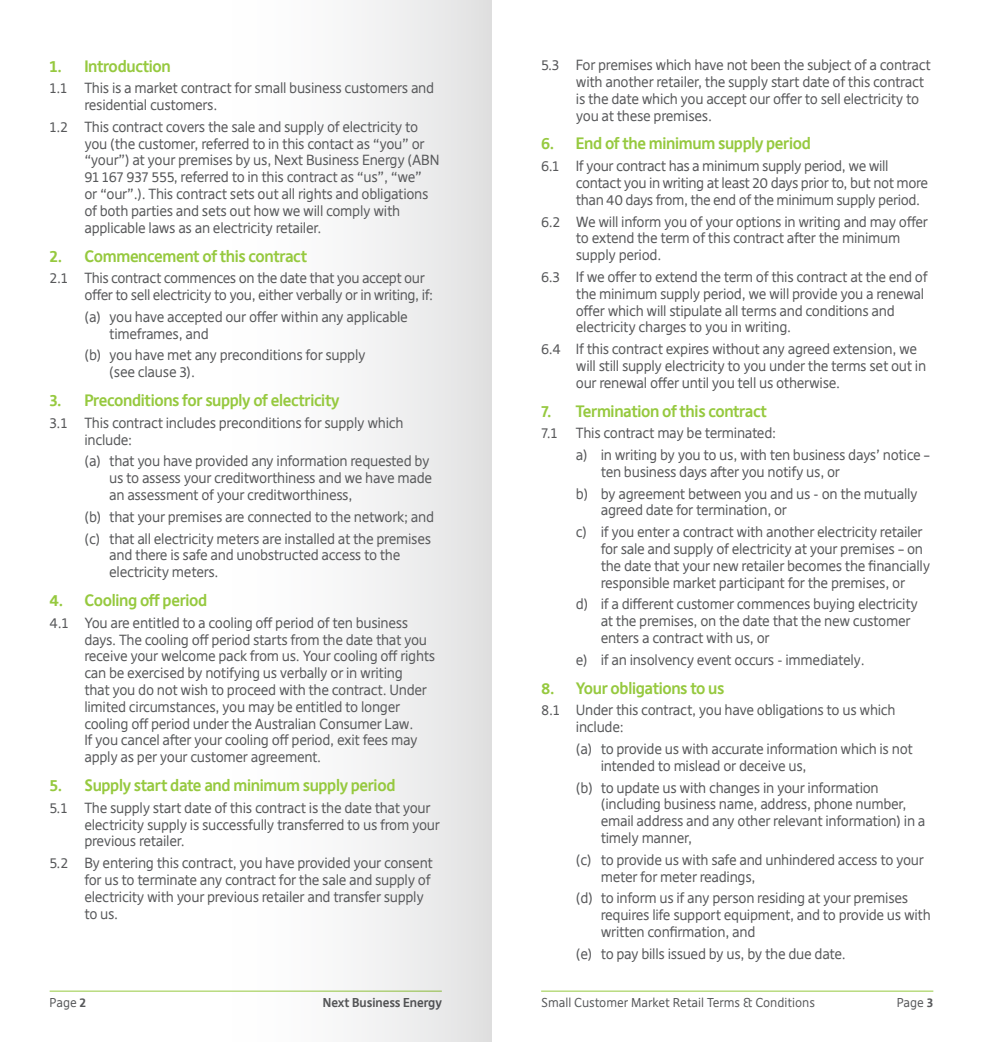
<style>
.page{position:relative;width:983px;height:1042px;background:#fff}
.page>*{position:absolute;margin:0;border:0;box-sizing:border-box;transform-origin:0 0}
.Bullet_1{font:700 15.75px "Deja Web";letter-spacing:-.02em;color:#96c93f}
.Bullet_1_1{font:14px/16.8px "Deja Web";letter-spacing:-.02em;color:#57585a}
.Bullet__a{font:14px/16.8px "Deja Web";letter-spacing:-.02em;color:#57585a}
.t1{font:12.25px "Deja Web";color:#57585a}
.t2{font:700 12.25px "Deja Web";color:#57585a}
.s1{font-weight:700}
</style>
<div class="page">
<hr style="left:50px;top:991px;width:391px;height:1px;background:#96c93f">
<hr style="left:541px;top:991px;width:392px;height:1px;background:#96c93f">
<div style="left:218px;top:0;width:273px;height:1042px;background:linear-gradient(to right,#fff,#e3e4e4)"></div>
<p class="Bullet_1" style="left:50px;top:56px;width:123px">1. Introduction</p>
<p class="Bullet_1_1" style="left:84px;top:80px;width:351px;text-indent:-35px">1.1 This is a market contract for small business customers and residential customers.</p>
<p class="Bullet_1_1" style="left:84px;top:119px;width:356px;text-indent:-35px">1.2 This contract covers the sale and supply of electricity to you (the customer, referred to in this contact as “you” or “your”) at your premises by us, Next Business Energy (ABN 91 167 937 555, referred to in this contract as “us”, “we”<br>or “our”.). This contract sets out all rights and obligations of both parties and sets out how we will comply with applicable laws as an electricity retailer.</p>
<p class="Bullet_1" style="left:50px;top:246px;width:259px">2. Commencement of this contract</p>
<p class="Bullet_1_1" style="left:84px;top:270px;width:350px;text-indent:-35px">2.1 This contract commences on the date that you accept our offer to sell electricity to you, either verbally or in writing, if:</p>
<p class="Bullet__a" style="left:109px;top:309px;width:300px;text-indent:-25px">(a) you have accepted our offer within any applicable timeframes, and</p>
<p class="Bullet__a" style="left:109px;top:347px;width:258px;text-indent:-25px">(b) you have met any preconditions for supply (see clause 3).</p>
<p class="Bullet_1" style="left:50px;top:391px;width:291px">3. Preconditions for supply of electricity</p>
<p class="Bullet_1_1" style="left:84px;top:414px;width:320px;text-indent:-35px">3.1 This contract includes preconditions for supply which include:</p>
<p class="Bullet__a" style="left:109px;top:453px;width:324px;text-indent:-25px">(a) that you have provided any information requested by us to assess your creditworthiness and we have made an assessment of your creditworthiness,</p>
<p class="Bullet__a" style="left:84px;top:508px;width:351px">(b) that your premises are connected to the network; and</p>
<p class="Bullet__a" style="left:109px;top:530px;width:323px;text-indent:-25px">(c) that all electricity meters are installed at the premises and there is safe and unobstructed access to the electricity meters.</p>
<p class="Bullet_1" style="left:50px;top:591px;width:159px">4. Cooling off period</p>
<p class="Bullet_1_1" style="left:84px;top:614px;width:352px;text-indent:-35px">4.1 You are entitled to a cooling off period of ten business days. The cooling off period starts from the date that you receive your welcome pack from us. Your cooling off rights can be exercised by notifying us verbally or in writing<br>that you do not wish to proceed with the contract. Under limited circumstances, you may be entitled to longer cooling off period under the Australian Consumer Law.<br>If you cancel after your cooling off period, exit fees may apply as per your customer agreement.</p>
<p class="Bullet_1" style="left:50px;top:776px;width:347px">5. Supply start date and minimum supply period</p>
<p class="Bullet_1_1" style="left:84px;top:799px;width:357px;text-indent:-35px">5.1 The supply start date of this contract is the date that your electricity supply is successfully transferred to us from your previous retailer.</p>
<p class="Bullet_1_1" style="left:84px;top:855px;width:350px;text-indent:-35px">5.2 By entering this contract, you have provided your consent for us to terminate any contract for the sale and supply of electricity with your previous retailer and transfer supply to us.</p>
<p class="Bullet_1_1" style="left:575px;top:57px;width:356px;text-indent:-35px">5.3 For premises which have not been the subject of a contract with another retailer, the supply start date of this contract is the date which you accept our offer to sell electricity to you at these premises.</p>
<p class="Bullet_1" style="left:541px;top:134px;width:271px">6. End of the minimum supply period</p>
<p class="Bullet_1_1" style="left:575px;top:158px;width:353px;text-indent:-35px">6.1 If your contract has a minimum supply period, we will contact you in writing at least 20 days prior to, but not more than 40 days from, the end of the minimum supply period.</p>
<p class="Bullet_1_1" style="left:575px;top:213px;width:353px;text-indent:-35px">6.2 We will inform you of your options in writing and may offer to extend the term of this contract after the minimum supply period.</p>
<p class="Bullet_1_1" style="left:575px;top:269px;width:353px;text-indent:-35px">6.3 If we offer to extend the term of this contract at the end of the minimum supply period, we will provide you a renewal offer which will stipulate all terms and conditions and electricity charges to you in writing.</p>
<p class="Bullet_1_1" style="left:575px;top:341px;width:352px;text-indent:-35px">6.4 If this contract expires without any agreed extension, we will still supply electricity to you under the terms set out in our renewal offer until you tell us otherwise.</p>
<p class="Bullet_1" style="left:541px;top:401px;width:227px">7. Termination of this contract</p>
<p class="Bullet_1_1" style="left:541px;top:425px;width:18px">7.1</p>
<p class="Bullet_1_1" style="left:575px;top:425px;width:202px">This contract may be terminated:</p>
<p class="Bullet__a" style="left:600px;top:447px;width:331px;text-indent:-25px">a) in writing by you to us, with ten business days’ notice – ten business days after you notify us, or</p>
<p class="Bullet__a" style="left:600px;top:485px;width:318px;text-indent:-25px">b) by agreement between you and us - on the mutually agreed date for termination, or</p>
<p class="Bullet__a" style="left:600px;top:524px;width:331px;text-indent:-25px">c) if you enter a contract with another electricity retailer for sale and supply of electricity at your premises – on the date that your new retailer becomes the financially responsible market participant for the premises, or</p>
<p class="Bullet__a" style="left:600px;top:596px;width:319px;text-indent:-25px">d) if a different customer commences buying electricity at the premises, on the date that the new customer enters a contract with us, or</p>
<p class="Bullet__a" style="left:575px;top:651px;width:290px">e) if an insolvency event occurs - immediately.</p>
<p class="Bullet_1" style="left:541px;top:678px;width:185px">8. Your obligations to us</p>
<p class="Bullet_1_1" style="left:575px;top:702px;width:321px;text-indent:-35px">8.1 Under this contract, you have obligations to us which include:</p>
<p class="Bullet__a" style="left:600px;top:741px;width:313px;text-indent:-25px">(a) to provide us with accurate information which is not intended to mislead or deceive us,</p>
<p class="Bullet__a" style="left:600px;top:779px;width:326px;text-indent:-25px">(b) to update us with changes in your information (including business name, address, phone number, email address and any other relevant information) in a timely manner,</p>
<p class="Bullet__a" style="left:600px;top:851px;width:325px;text-indent:-25px">(c) to provide us with safe and unhindered access to your meter for meter readings,</p>
<p class="Bullet__a" style="left:600px;top:890px;width:331px;text-indent:-25px">(d) to inform us if any person residing at your premises requires life support equipment, and to provide us with written confirmation, and</p>
<p class="Bullet__a" style="left:575px;top:945px;width:271px">(e) to pay bills issued by us, by the due date.</p>
<p class="t1" style="left:50px;top:995px;width:38px">Page <span class="s1">2</span></p>
<p class="t2" style="left:323px;top:995px;width:120px">Next Business Energy</p>
<p class="t1" style="left:541px;top:995px;width:275px">Small Customer Market Retail Terms &amp; Conditions</p>
<p class="t1" style="left:896px;top:995px;width:38px">Page <span class="s1">3</span></p>
</div>
